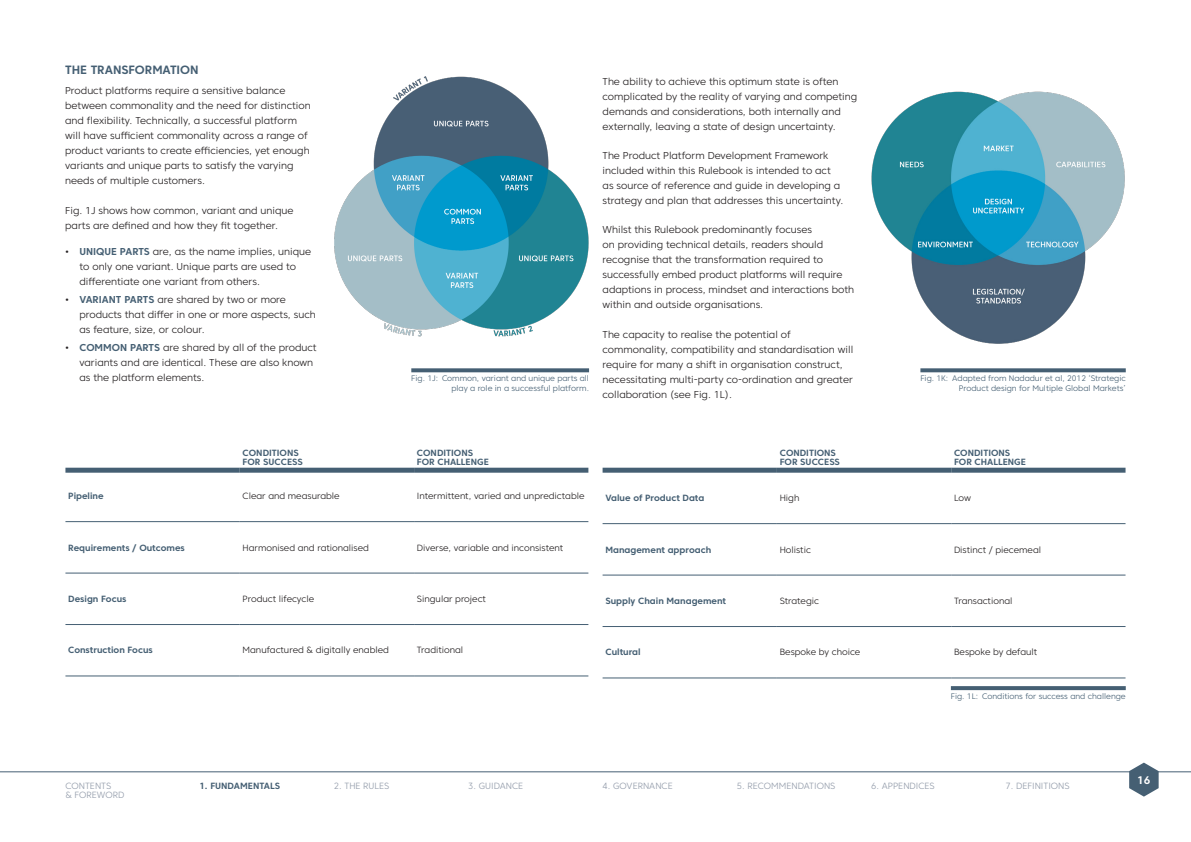
<style>
.page{position:relative;width:1191px;height:842px;background:#fff}
.page>*{position:absolute;margin:0;border:0;box-sizing:border-box;transform-origin:0 0}
.PPRB_Heading_3{font:700 12px "Core Sans C 65";letter-spacing:-.005em;color:#455f73}
.t1{font:700 11px "Core Sans C 65";color:#fff}
.Body_Copy{font:300 10px/15px "Core Sans C 35";color:#231f20}
.BodyText{font:300 9px "Core Sans C 35";color:#231f20}
.Table_text{font:700 9px "Core Sans C 65";color:#455f73}
.Table_Header{font:700 9px/9px "Core Sans C 65";color:#455f73}
.t2{font:300 9px/9px "Core Sans C 35";color:#939caa}
.t3{font:300 8px/10px "Core Sans C 35";color:#455f73;text-align:right}
.s1{font-family:"Core Sans C 65";font-weight:700;color:#455f73}
</style>
<div class="page">
<hr style="left:0;top:771px;width:1191px;height:1px;background:#455f73">
<svg style="left:1129px;top:763px;width:29px;height:34px"></svg>
<div style="left:65px;top:468px;width:175px;height:5px;background:#455f73"></div>
<div style="left:240px;top:468px;width:174px;height:5px;background:#455f73"></div>
<div style="left:414px;top:468px;width:174px;height:5px;background:#455f73"></div>
<hr style="left:65px;top:521px;width:175px;height:1px;background:#455f73">
<hr style="left:240px;top:521px;width:174px;height:1px;background:#455f73">
<hr style="left:414px;top:521px;width:174px;height:1px;background:#455f73">
<hr style="left:65px;top:573px;width:175px;height:1px;background:#455f73">
<hr style="left:240px;top:573px;width:174px;height:1px;background:#455f73">
<hr style="left:414px;top:573px;width:174px;height:1px;background:#455f73">
<hr style="left:65px;top:624px;width:175px;height:1px;background:#455f73">
<hr style="left:240px;top:624px;width:174px;height:1px;background:#455f73">
<hr style="left:414px;top:624px;width:174px;height:1px;background:#455f73">
<hr style="left:65px;top:675px;width:175px;height:1px;background:#455f73">
<hr style="left:240px;top:675px;width:174px;height:1px;background:#455f73">
<hr style="left:414px;top:675px;width:174px;height:1px;background:#455f73">
<div style="left:602px;top:468px;width:175px;height:5px;background:#455f73"></div>
<div style="left:777px;top:468px;width:174px;height:5px;background:#455f73"></div>
<div style="left:951px;top:468px;width:174px;height:5px;background:#455f73"></div>
<hr style="left:602px;top:523px;width:175px;height:1px;background:#455f73">
<hr style="left:777px;top:523px;width:174px;height:1px;background:#455f73">
<hr style="left:951px;top:523px;width:174px;height:1px;background:#455f73">
<hr style="left:602px;top:575px;width:175px;height:1px;background:#455f73">
<hr style="left:777px;top:575px;width:174px;height:1px;background:#455f73">
<hr style="left:951px;top:575px;width:174px;height:1px;background:#455f73">
<hr style="left:602px;top:626px;width:175px;height:1px;background:#455f73">
<hr style="left:777px;top:626px;width:174px;height:1px;background:#455f73">
<hr style="left:951px;top:626px;width:174px;height:1px;background:#455f73">
<hr style="left:602px;top:677px;width:175px;height:1px;background:#455f73">
<hr style="left:777px;top:677px;width:174px;height:1px;background:#455f73">
<hr style="left:951px;top:677px;width:174px;height:1px;background:#455f73">
<img style="left:334px;top:76px;width:255px;height:261px">
<img style="left:871px;top:91px;width:254px;height:253px">
<svg style="left:920px;top:368px;width:205px;height:4px"></svg>
<svg style="left:951px;top:686px;width:174px;height:4px"></svg>
<svg style="left:411px;top:368px;width:178px;height:4px"></svg>
<p class="PPRB_Heading_3" style="left:65px;top:62px;width:135px">THE TRANSFORMATION</p>
<p class="Body_Copy" style="left:65px;top:83px;width:247px">Product platforms require a sensitive balance between commonality and the need for distinction and flexibility. Technically, a successful platform will have sufficient commonality across a range of product variants to create efficiencies, yet enough variants and unique parts to satisfy the varying needs of multiple customers.</p>
<p class="Body_Copy" style="left:65px;top:203px;width:230px">Fig. 1J shows how common, variant and unique parts are defined and how they fit together.</p>
<p class="Body_Copy" style="left:79px;top:244px;width:233px;text-indent:-14px">• <span class="s1">UNIQUE PARTS</span> are, as the name implies, unique to only one variant. Unique parts are used to differentiate one variant from others.</p>
<p class="Body_Copy" style="left:79px;top:292px;width:238px;text-indent:-14px">• <span class="s1">VARIANT PARTS</span> are shared by two or more products that differ in one or more aspects, such as feature, size, or colour.</p>
<p class="Body_Copy" style="left:79px;top:340px;width:239px;text-indent:-14px">• <span class="s1">COMMON PARTS</span> are shared by all of the product variants and are identical. These are also known as the platform elements.</p>
<p class="t3" style="left:411px;top:373px;width:179px">Fig. 1J: Common, variant and unique parts all play a role in a successful platform.</p>
<p class="Body_Copy" style="left:602px;top:74px;width:256px">The ability to achieve this optimum state is often complicated by the reality of varying and competing demands and considerations, both internally and externally, leaving a state of design uncertainty.</p>
<p class="Body_Copy" style="left:602px;top:148px;width:242px">The Product Platform Development Framework included within this Rulebook is intended to act as source of reference and guide in developing a strategy and plan that addresses this uncertainty.</p>
<p class="Body_Copy" style="left:602px;top:222px;width:253px">Whilst this Rulebook predominantly focuses<br>on providing technical details, readers should recognise that the transformation required to successfully embed product platforms will require adaptions in process, mindset and interactions both within and outside organisations.</p>
<p class="Body_Copy" style="left:602px;top:327px;width:252px">The capacity to realise the potential of commonality, compatibility and standardisation will require for many a shift in organisation construct, necessitating multi-party co-ordination and greater collaboration (see Fig. 1L).</p>
<p class="t3" style="left:920px;top:373px;width:207px">Fig. 1K: Adapted from Nadadur et al, 2012 ‘Strategic<br>Product design for Multiple Global Markets’</p>
<p class="Table_Header" style="left:243px;top:448px;width:62px">CONDITIONS<br>FOR SUCCESS</p>
<p class="Table_Header" style="left:417px;top:448px;width:73px">CONDITIONS<br>FOR CHALLENGE</p>
<p class="Table_Header" style="left:779px;top:448px;width:62px">CONDITIONS<br>FOR SUCCESS</p>
<p class="Table_Header" style="left:954px;top:448px;width:73px">CONDITIONS<br>FOR CHALLENGE</p>
<p class="Table_text" style="left:68px;top:490px;width:37px">Pipeline</p>
<p class="BodyText" style="left:243px;top:490px;width:99px">Clear and measurable</p>
<p class="BodyText" style="left:417px;top:490px;width:169px">Intermittent, varied and unpredictable</p>
<p class="Table_text" style="left:605px;top:492px;width:100px">Value of Product Data</p>
<p class="BodyText" style="left:779px;top:492px;width:21px">High</p>
<p class="BodyText" style="left:954px;top:492px;width:19px">Low</p>
<p class="Table_text" style="left:68px;top:542px;width:118px">Requirements / Outcomes</p>
<p class="BodyText" style="left:243px;top:542px;width:128px">Harmonised and rationalised</p>
<p class="BodyText" style="left:417px;top:542px;width:148px">Diverse, variable and inconsistent</p>
<p class="Table_text" style="left:605px;top:544px;width:107px">Management approach</p>
<p class="BodyText" style="left:779px;top:544px;width:33px">Holistic</p>
<p class="BodyText" style="left:954px;top:544px;width:89px">Distinct / piecemeal</p>
<p class="Table_text" style="left:68px;top:593px;width:60px">Design Focus</p>
<p class="BodyText" style="left:243px;top:593px;width:73px">Product lifecycle</p>
<p class="BodyText" style="left:417px;top:593px;width:71px">Singular project</p>
<p class="Table_text" style="left:605px;top:595px;width:122px">Supply Chain Management</p>
<p class="BodyText" style="left:779px;top:595px;width:41px">Strategic</p>
<p class="BodyText" style="left:954px;top:595px;width:60px">Transactional</p>
<p class="Table_text" style="left:68px;top:645px;width:86px">Construction Focus</p>
<p class="BodyText" style="left:243px;top:645px;width:148px">Manufactured &amp; digitally enabled</p>
<p class="BodyText" style="left:417px;top:645px;width:48px">Traditional</p>
<p class="Table_text" style="left:605px;top:647px;width:37px">Cultural</p>
<p class="BodyText" style="left:779px;top:647px;width:82px">Bespoke by choice</p>
<p class="BodyText" style="left:954px;top:647px;width:85px">Bespoke by default</p>
<p class="t3" style="left:951px;top:691px;width:176px">Fig. 1L: Conditions for success and challenge</p>
<p class="t2" style="left:65px;top:781px;width:60px">CONTENTS<br>&amp; FOREWORD</p>
<p class="Table_Header" style="left:199px;top:781px;width:82px">1. FUNDAMENTALS</p>
<p class="t2" style="left:334px;top:781px;width:57px">2. THE RULES</p>
<p class="t2" style="left:468px;top:781px;width:57px">3. GUIDANCE</p>
<p class="t2" style="left:602px;top:781px;width:72px">4. GOVERNANCE</p>
<p class="t2" style="left:737px;top:781px;width:100px">5. RECOMMENDATIONS</p>
<p class="t2" style="left:871px;top:781px;width:65px">6. APPENDICES</p>
<p class="t2" style="left:1005px;top:781px;width:66px">7. DEFINITIONS</p>
<p class="t1" style="left:1137px;top:773px;width:15px">16</p>
</div>
